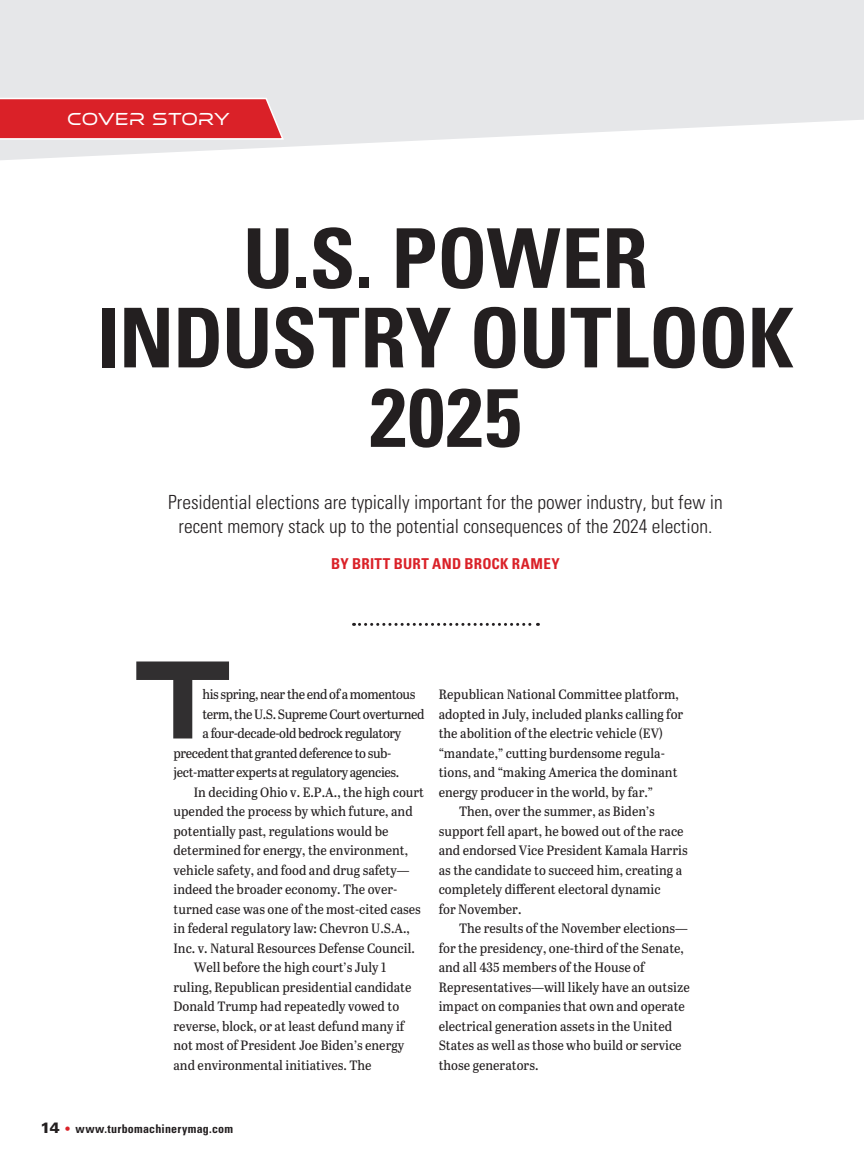
<style>
.page{position:relative;width:864px;height:1161px;background:#fff}
.page>*{position:absolute;margin:0;border:0;box-sizing:border-box;transform-origin:0 0}
.t1{font:700 condensed 82.5px/79.5px "Univers LT Std";letter-spacing:-.005em;color:#231f20;text-align:center}
.Deck{font:300 condensed 19.5px/23.4px "Univers LT Std";color:#231f20;text-align:center}
.t2{font:18px "Ethnocentric Lt";letter-spacing:.045em;color:#fff;scale:.9 1}
.Byline{font:700 condensed 15px "Univers LT Std";letter-spacing:.015em;color:#da2128}
.Body_Indent{font:13.5px/19.5px "Abril Titling Nar";color:#231f20}
.Body_No_Indent{font:13.5px "Abril Titling Nar";letter-spacing:-.03em;color:#231f20}
.t3{font:700 condensed 12px "Univers LT Std";letter-spacing:.02em;color:#231f20}
.s1{font-weight:900;font-stretch:normal;font-size:15px}
.s2{color:#da2128}
</style>
<div class="page">
<svg style="left:0;top:0;width:864px;height:160px;background:#e9eaec"></svg>
<svg style="left:354px;top:623px;width:184px;height:3px"></svg>
<svg style="left:0;top:97px;width:285px;height:44px;background:#dd4046"></svg>
<svg style="left:136px;top:661px;width:93px;height:77px"></svg>
<p class="t2" style="left:67px;top:108px;width:182px">COVER STORY</p>
<p class="t1" style="left:97px;top:218px;width:698px">U.S. POWER<br>INDUSTRY OUTLOOK<br>2025</p>
<p class="Deck" style="left:168px;top:491px;width:556px">Presidential elections are typically important for the power industry, but few in recent memory stack up to the potential consequences of the 2024 election.</p>
<p class="Byline" style="left:331px;top:554px;width:230px">BY BRITT BURT AND BROCK RAMEY</p>
<p class="Body_No_Indent" style="left:203px;top:684px;width:214px">his spring, near the end of a momentous</p>
<p class="Body_No_Indent" style="left:203px;top:704px;width:223px">term, the U.S. Supreme Court overturned</p>
<p class="Body_No_Indent" style="left:203px;top:723px;width:200px">a four-decade-old bedrock regulatory</p>
<p class="Body_No_Indent" style="left:174px;top:743px;width:219px">precedent that granted deference to sub-</p>
<p class="Body_No_Indent" style="left:174px;top:762px;width:227px">ject-matter experts at regulatory agencies.</p>
<p class="Body_Indent" style="left:174px;top:781px;width:252px;text-indent:20px">In deciding Ohio v. E.P.A., the high court upended the process by which future, and potentially past, regulations would be determined for energy, the environment, vehicle safety, and food and drug safety— indeed the broader economy. The over&shy;turned case was one of the most-cited cases in federal regulatory law: Chevron U.S.A., Inc. v. Natural Resources Defense Council.</p>
<p class="Body_Indent" style="left:174px;top:957px;width:239px;text-indent:20px">Well before the high court’s July 1 ruling, Republican presidential candidate Donald Trump had repeatedly vowed to reverse, block, or at least defund many if not most of President Joe Biden’s energy and environmental initiatives. The</p>
<p class="Body_Indent" style="left:439px;top:684px;width:246px">Republican National Committee platform, adopted in July, included planks calling for the abolition of the electric vehicle (EV) “mandate,” cutting burdensome regula&shy;tions, and “making America the dominant energy producer in the world, by far.”</p>
<p class="Body_Indent" style="left:439px;top:801px;width:250px;text-indent:20px">Then, over the summer, as Biden’s support fell apart, he bowed out of the race and endorsed Vice President Kamala Harris as the candidate to succeed him, creating a completely different electoral dynamic<br>for November.</p>
<p class="Body_Indent" style="left:439px;top:918px;width:252px;text-indent:20px">The results of the November elections— for the presidency, one-third of the Senate, and all 435 members of the House of Representatives—will likely have an outsize impact on companies that own and operate electrical generation assets in the United States as well as those who build or service those generators.</p>
<p class="t3" style="left:40px;top:1121px;width:194px"><span class="s1">14</span> <span class="s2">•</span> www.turbomachinerymag.com</p>
</div>
